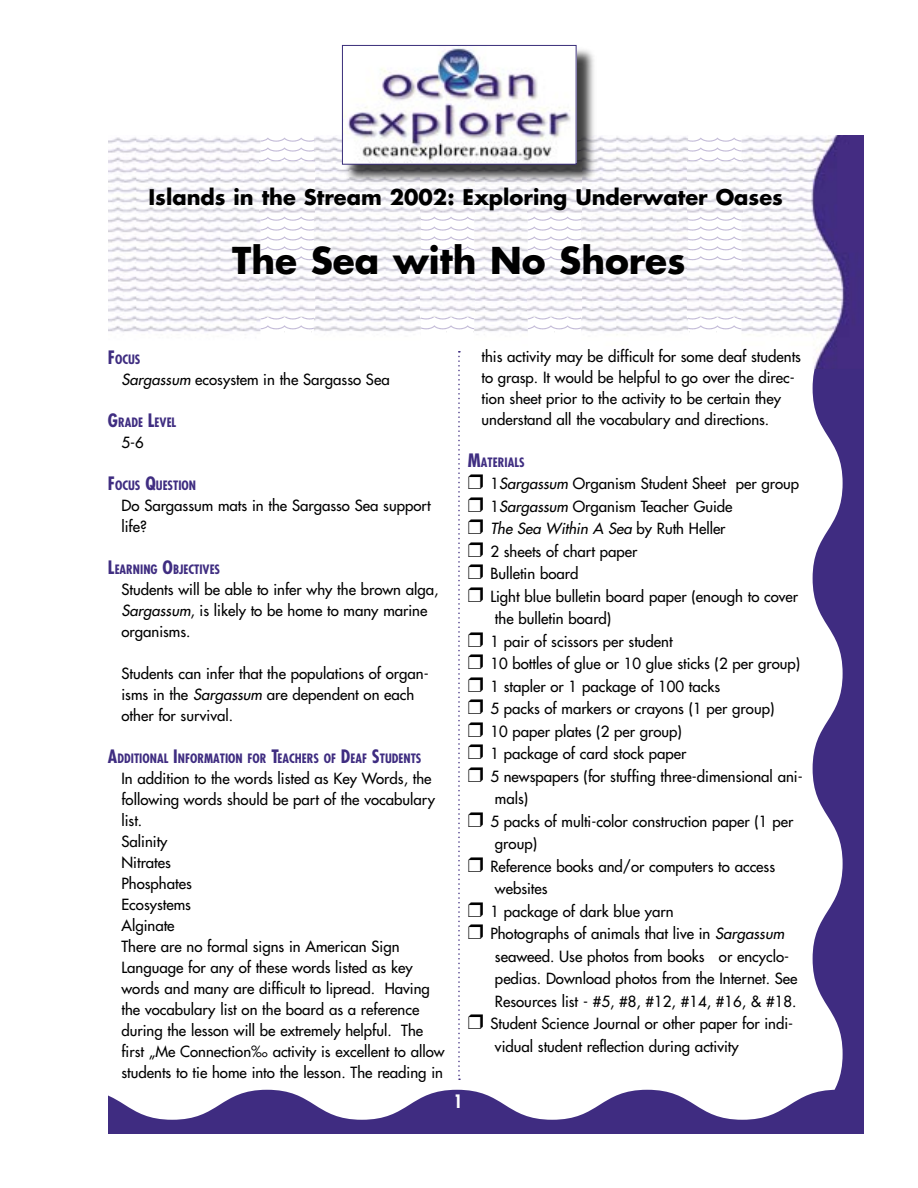
<style>
.page{position:relative;width:918px;height:1188px;background:#fff}
.page>*{position:absolute;margin:0;border:0;box-sizing:border-box;transform-origin:0 0}
.t1{font:700 36px "Futura";color:#000}
.body_text_lists{font:700 21px "Futura";color:#000}
.t2{font:700 condensed 18px "Futura";color:#fff}
.body_text_lists-2{font:15px/21px "Futura";color:#000}
.t3{font:italic 15px "Futura";color:#000}
.Sub_head{font:700 condensed 12.6px "Futura";color:#3f2d81}
.s1{font-size:18px}
.s2{font-style:italic}
.s3{font-style:normal}
</style>
<div class="page">
<svg style="left:261px;top:256px;width:52px;height:4px"></svg>
<svg style="left:261px;top:246px;width:52px;height:4px"></svg>
<svg style="left:261px;top:217px;width:52px;height:23px"></svg>
<svg style="left:421px;top:256px;width:53px;height:4px"></svg>
<svg style="left:421px;top:246px;width:53px;height:4px"></svg>
<svg style="left:421px;top:217px;width:53px;height:23px"></svg>
<svg style="left:528px;top:256px;width:53px;height:4px"></svg>
<svg style="left:528px;top:246px;width:53px;height:4px"></svg>
<svg style="left:528px;top:217px;width:53px;height:23px"></svg>
<svg style="left:689px;top:256px;width:52px;height:4px"></svg>
<svg style="left:689px;top:246px;width:52px;height:4px"></svg>
<svg style="left:689px;top:217px;width:52px;height:23px"></svg>
<svg style="left:261px;top:137px;width:52px;height:24px"></svg>
<svg style="left:689px;top:137px;width:52px;height:24px"></svg>
<svg style="left:261px;top:318px;width:52px;height:14px"></svg>
<svg style="left:421px;top:318px;width:53px;height:14px"></svg>
<svg style="left:528px;top:318px;width:53px;height:14px"></svg>
<svg style="left:689px;top:318px;width:52px;height:14px"></svg>
<svg style="left:813px;top:369px;width:51px;height:721px;fill:#3f2c81"></svg>
<svg style="left:108px;top:1090px;width:756px;height:44px"></svg>
<img style="left:108px;top:137px;width:153px;height:195px">
<img style="left:313px;top:135px;width:108px;height:197px">
<img style="left:474px;top:186px;width:54px;height:146px">
<img style="left:581px;top:136px;width:108px;height:199px">
<img style="left:741px;top:135px;width:123px;height:234px">
<img style="left:260px;top:161px;width:55px;height:52px">
<img style="left:420px;top:185px;width:55px;height:28px">
<img style="left:527px;top:185px;width:55px;height:28px">
<img style="left:688px;top:161px;width:54px;height:52px">
<img style="left:260px;top:265px;width:55px;height:53px">
<img style="left:420px;top:265px;width:55px;height:53px">
<img style="left:527px;top:265px;width:55px;height:53px">
<img style="left:688px;top:265px;width:54px;height:53px">
<div style="left:343px;top:46px;width:254px;height:139px;background:#000;opacity:.75"></div>
<img style="left:344px;top:47px;width:231px;height:115px">
<div style="left:342px;top:45px;width:235px;height:120px;border:1px solid #392e7a"></div>
<svg style="left:458px;top:351px;width:2px;height:729px"></svg>
<p class="body_text_lists" style="left:148px;top:183px;width:636px">Islands in the Stream 2002: Exploring Underwater Oases</p>
<p class="t1" style="left:232px;top:236px;width:455px">The Sea with No Shores</p>
<p class="Sub_head" style="left:108px;top:352px;width:34px"><span class="s1">F</span>OCUS</p>
<p class="body_text_lists-2" style="left:121px;top:369px;width:270px"><span class="s2">Sargassum</span> ecosystem in the Sargasso Sea</p>
<p class="Sub_head" style="left:108px;top:415px;width:70px"><span class="s1">G</span>RADE <span class="s1">L</span>EVEL</p>
<p class="body_text_lists-2" style="left:121px;top:432px;width:24px">5-6</p>
<p class="Sub_head" style="left:108px;top:478px;width:90px"><span class="s1">F</span>OCUS <span class="s1">Q</span>UESTION</p>
<p class="body_text_lists-2" style="left:121px;top:495px;width:311px">Do Sargassum mats in the Sargasso Sea support life?</p>
<p class="Sub_head" style="left:108px;top:562px;width:114px"><span class="s1">L</span>EARNING <span class="s1">O</span>BJECTIVES</p>
<p class="body_text_lists-2" style="left:121px;top:579px;width:319px">Students will be able to infer why the brown alga,<br><span class="s2">Sargassum</span>, is likely to be home to many marine organisms.</p>
<p class="body_text_lists-2" style="left:121px;top:663px;width:309px">Students can infer that the populations of organ&shy;isms in the <span class="s2">Sargassum</span> are dependent on each other for survival.</p>
<p class="Sub_head" style="left:108px;top:751px;width:315px"><span class="s1">A</span>DDITIONAL <span class="s1">I</span>NFORMATION FOR <span class="s1">T</span>EACHERS OF <span class="s1">D</span>EAF <span class="s1">S</span>TUDENTS</p>
<p class="body_text_lists-2" style="left:121px;top:768px;width:315px">In addition to the words listed as Key Words, the following words should be part of the vocabulary list.</p>
<p class="body_text_lists-2" style="left:121px;top:831px;width:48px">Salinity</p>
<p class="body_text_lists-2" style="left:121px;top:852px;width:51px">Nitrates</p>
<p class="body_text_lists-2" style="left:121px;top:873px;width:72px">Phosphates</p>
<p class="body_text_lists-2" style="left:121px;top:894px;width:71px">Ecosystems</p>
<p class="body_text_lists-2" style="left:121px;top:915px;width:55px">Alginate</p>
<p class="body_text_lists-2" style="left:121px;top:936px;width:325px">There are no formal signs in American Sign Language for any of these words listed as key words and many are difficult to lipread. Having the vocabulary list on the board as a reference during the lesson will be extremely helpful. The first „Me Connection‰ activity is excellent to allow students to tie home into the lesson. The reading in</p>
<p class="body_text_lists-2" style="left:481px;top:346px;width:321px">this activity may be difficult for some deaf students to grasp. It would be helpful to go over the direc&shy;tion sheet prior to the activity to be certain they understand all the vocabulary and directions.</p>
<p class="Sub_head" style="left:468px;top:454px;width:58px"><span class="s1">M</span>ATERIALS</p>
<p class="body_text_lists-2" style="left:490px;top:473px;width:310px">1<span class="s2">Sargassum</span> Organism Student Sheet per group</p>
<p class="body_text_lists-2" style="left:490px;top:496px;width:244px">1<span class="s2">Sargassum</span> Organism Teacher Guide</p>
<p class="t3" style="left:490px;top:519px;width:237px">The Sea Within A Sea <span class="s3">by Ruth Heller</span></p>
<p class="body_text_lists-2" style="left:490px;top:541px;width:149px">2 sheets of chart paper</p>
<p class="body_text_lists-2" style="left:490px;top:563px;width:90px">Bulletin board</p>
<p class="body_text_lists-2" style="left:495px;top:585px;width:305px;line-height:22.5px;text-indent:-5px">Light blue bulletin board paper (enough to cover the bulletin board)</p>
<p class="body_text_lists-2" style="left:490px;top:631px;width:184px">1 pair of scissors per student</p>
<p class="body_text_lists-2" style="left:490px;top:653px;width:311px">10 bottles of glue or 10 glue sticks (2 per group)</p>
<p class="body_text_lists-2" style="left:490px;top:676px;width:231px">1 stapler or 1 package of 100 tacks</p>
<p class="body_text_lists-2" style="left:490px;top:698px;width:286px">5 packs of markers or crayons (1 per group)</p>
<p class="body_text_lists-2" style="left:490px;top:721px;width:193px">10 paper plates (2 per group)</p>
<p class="body_text_lists-2" style="left:490px;top:743px;width:198px">1 package of card stock paper</p>
<p class="body_text_lists-2" style="left:495px;top:765px;width:309px;line-height:22.5px;text-indent:-5px">5 newspapers (for stuffing three-dimensional ani&shy;mals)</p>
<p class="body_text_lists-2" style="left:495px;top:810px;width:300px;line-height:22.5px;text-indent:-5px">5 packs of multi-color construction paper (1 per group)</p>
<p class="body_text_lists-2" style="left:495px;top:855px;width:282px;line-height:22.5px;text-indent:-5px">Reference books and/or computers to access websites</p>
<p class="body_text_lists-2" style="left:490px;top:901px;width:185px">1 package of dark blue yarn</p>
<p class="body_text_lists-2" style="left:495px;top:923px;width:304px;line-height:22.5px;text-indent:-5px">Photographs of animals that live in <span class="s2">Sargassum </span>seaweed. Use photos from books or encyclo&shy;pedias. Download photos from the Internet. See Resources list - #5, #8, #12, #14, #16, &amp; #18.</p>
<p class="body_text_lists-2" style="left:495px;top:1013px;width:300px;line-height:22.5px;text-indent:-5px">Student Science Journal or other paper for indi&shy;vidual student reflection during activity</p>
<p class="t2" style="left:454px;top:1090px;width:10px">1</p>
</div>
